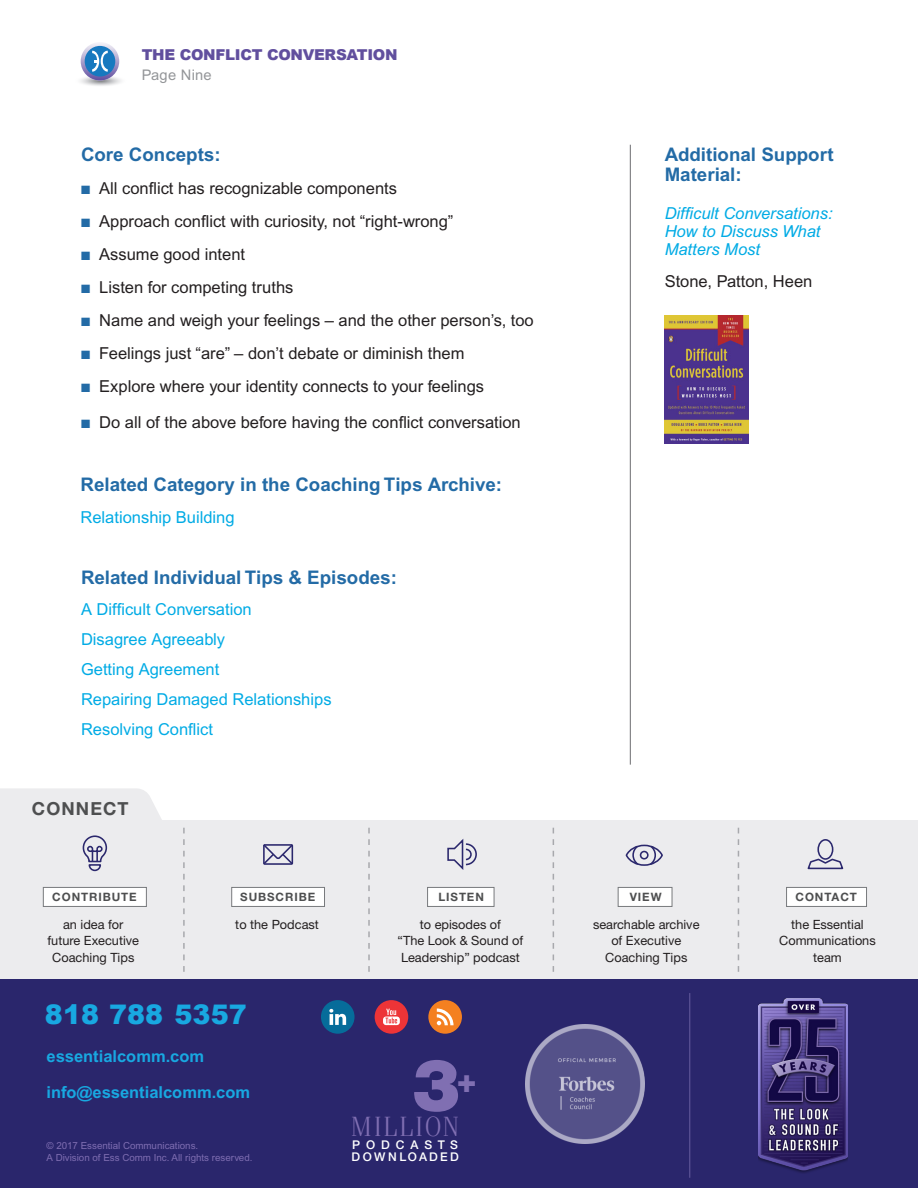
<style>
.page{position:relative;width:918px;height:1188px;background:#fff}
.page>*{position:absolute;margin:0;border:0;box-sizing:border-box;transform-origin:0 0}
.t1{font:900 72.9px "Helvetica Neue";color:#806fb2}
.t2{font:300 27.75px "Fenice";letter-spacing:.04em;color:#806fb2}
.tabs_subs{font:900 27px "Arial";color:#18a8e1}
.Paragraph_Style_1{font:700 18.75px/19.5px "Arial";color:#236ba6}
.t3{font:700 18px "Helvetica Neue LT Std";letter-spacing:.06em;color:#4e4f50}
.Paragraph_Style_1-2{font:16.5px "Arial";color:#231f20}
.Paragraph_Style_1-3{font:16.5px "Arial";color:#00abe5}
.Paragraph_Style_1-4{font:italic 16.5px/18px "Arial";color:#00abe5}
.tabs_subs-2{font:700 16.5px "Arial";color:#18a8e1}
.t4{font:900 15px "Arial";letter-spacing:-.02em;color:#614f9e}
.t5{font:14.7px "Arial";letter-spacing:.02em;color:#939598}
.t6{font:12.75px "Helvetica Neue LT Std";color:#231f20}
.t7{font:500 12px/12px "Helvetica Neue LT Std";letter-spacing:.22em;color:#fff}
.t8{font:700 11.55px "Helvetica Neue LT Std";letter-spacing:.08em;color:#4e4f50}
.t9{font:9.75px "Arial";color:#7e6db1}
.s1{color:#236ba6}
</style>
<div class="page">
<svg style="left:81px;top:42px;width:38px;height:39px"></svg>
<div style="left:85px;top:46px;width:30px;height:31px;background:#1779bf;border-radius:50%"></div>
<svg style="left:80px;top:51px;width:41px;height:35px"></svg>
<hr style="left:630px;top:145px;width:1px;height:620px;background:#6c6d70">
<img style="left:665px;top:315px;width:84px;height:129px">
<div style="left:0;top:820px;width:918px;height:160px;background:#ececee"></div>
<div style="left:43px;top:887px;width:104px;height:20px;background:#fff;border:1px solid #787a7d"></div>
<div style="left:231px;top:887px;width:94px;height:20px;background:#fff;border:1px solid #787a7d"></div>
<div style="left:618px;top:887px;width:54px;height:20px;background:#fff;border:1px solid #787a7d"></div>
<div style="left:427px;top:887px;width:67px;height:20px;background:#fff;border:1px solid #787a7d"></div>
<div style="left:786px;top:887px;width:81px;height:20px;background:#fff;border:1px solid #787a7d"></div>
<div style="left:0;top:980px;width:918px;height:208px;background:#2a266c"></div>
<img style="left:758px;top:998px;width:90px;height:175px">
<svg style="left:321px;top:1000px;width:34px;height:34px"></svg>
<svg style="left:428px;top:1000px;width:34px;height:34px"></svg>
<svg style="left:375px;top:1000px;width:33px;height:34px"></svg>
<svg style="left:0;top:788px;width:162px;height:84px"></svg>
<svg style="left:447px;top:838px;width:30px;height:32px"></svg>
<div style="left:626px;top:845px;width:37px;height:21px;border:2px solid #2b286d;border-radius:50%"></div>
<svg style="left:648px;top:845px;width:9px;height:21px"></svg>
<svg style="left:632px;top:845px;width:8px;height:21px"></svg>
<div style="left:640px;top:851px;width:9px;height:9px;border:2px solid #2b286d;border-radius:50%"></div>
<svg style="left:263px;top:844px;width:31px;height:21px"></svg>
<div style="left:817px;top:839px;width:16px;height:21px;border:2px solid #2b286d;border-radius:50%"></div>
<svg style="left:807px;top:858px;width:37px;height:12px"></svg>
<svg style="left:368px;top:828px;width:2px;height:144px"></svg>
<svg style="left:738px;top:828px;width:1px;height:144px"></svg>
<svg style="left:553px;top:828px;width:1px;height:144px"></svg>
<hr style="left:689px;top:993px;width:1px;height:185px;background:#675d9f">
<svg style="left:183px;top:828px;width:2px;height:144px"></svg>
<img style="left:525px;top:1025px;width:120px;height:119px">
<p class="t4" style="left:142px;top:47px;width:257px">THE CONFLICT CONVERSATION</p>
<p class="t5" style="left:142px;top:66px;width:72px">Page Nine</p>
<p class="Paragraph_Style_1" style="left:81px;top:145px;width:141px">Core Concepts:</p>
<p class="Paragraph_Style_1-2" style="left:81px;top:179px;width:318px"><span class="s1">■</span> All conflict has recognizable components</p>
<p class="Paragraph_Style_1-2" style="left:81px;top:212px;width:374px"><span class="s1">■</span> Approach conflict with curiosity, not “right-wrong”</p>
<p class="Paragraph_Style_1-2" style="left:81px;top:245px;width:166px"><span class="s1">■</span> Assume good intent</p>
<p class="Paragraph_Style_1-2" style="left:81px;top:278px;width:214px"><span class="s1">■</span> Listen for competing truths</p>
<p class="Paragraph_Style_1-2" style="left:81px;top:311px;width:454px"><span class="s1">■</span> Name and weigh your feelings – and the other person’s, too</p>
<p class="Paragraph_Style_1-2" style="left:81px;top:344px;width:385px"><span class="s1">■</span> Feelings just “are” – don’t debate or diminish them</p>
<p class="Paragraph_Style_1-2" style="left:81px;top:377px;width:405px"><span class="s1">■</span> Explore where your identity connects to your feelings</p>
<p class="Paragraph_Style_1-2" style="left:81px;top:413px;width:441px"><span class="s1">■</span> Do all of the above before having the conflict conversation</p>
<p class="Paragraph_Style_1" style="left:81px;top:475px;width:423px">Related Category in the Coaching Tips Archive:</p>
<p class="Paragraph_Style_1-3" style="left:81px;top:508px;width:156px">Relationship Building</p>
<p class="Paragraph_Style_1" style="left:81px;top:568px;width:317px">Related Individual Tips &amp; Episodes:</p>
<p class="Paragraph_Style_1-3" style="left:81px;top:600px;width:172px">A Difficult Conversation</p>
<p class="Paragraph_Style_1-3" style="left:81px;top:630px;width:146px">Disagree Agreeably</p>
<p class="Paragraph_Style_1-3" style="left:81px;top:660px;width:140px">Getting Agreement</p>
<p class="Paragraph_Style_1-3" style="left:81px;top:690px;width:252px">Repairing Damaged Relationships</p>
<p class="Paragraph_Style_1-3" style="left:81px;top:720px;width:134px">Resolving Conflict</p>
<p class="t3" style="left:32px;top:797px;width:98px">CONNECT</p>
<p class="Paragraph_Style_1" style="left:665px;top:145px;width:170px">Additional Support<br>Material:</p>
<p class="Paragraph_Style_1-4" style="left:665px;top:204px;width:169px">Difficult Conversations:<br>How to Discuss What<br>Matters Most</p>
<p class="Paragraph_Style_1-2" style="left:665px;top:272px;width:149px">Stone, Patton, Heen</p>
<p class="t8" style="left:52px;top:890px;width:86px">CONTRIBUTE</p>
<p class="t8" style="left:240px;top:890px;width:76px">SUBSCRIBE</p>
<p class="t8" style="left:438px;top:890px;width:47px">LISTEN</p>
<p class="t8" style="left:630px;top:890px;width:33px">VIEW</p>
<p class="t8" style="left:796px;top:890px;width:63px">CONTACT</p>
<p class="t6" style="left:63px;top:916px;width:62px">an idea for</p>
<p class="t6" style="left:48px;top:933px;width:93px">future Executive</p>
<p class="t6" style="left:52px;top:949px;width:84px">Coaching Tips</p>
<p class="t6" style="left:420px;top:916px;width:83px">to episodes of</p>
<p class="t6" style="left:398px;top:933px;width:127px">“The Look &amp; Sound of</p>
<p class="t6" style="left:401px;top:949px;width:120px">Leadership” podcast</p>
<p class="t6" style="left:235px;top:917px;width:85px">to the Podcast</p>
<p class="t6" style="left:593px;top:916px;width:108px">searchable archive</p>
<p class="t6" style="left:611px;top:933px;width:71px">of Executive</p>
<p class="t6" style="left:605px;top:949px;width:84px">Coaching Tips</p>
<p class="tabs_subs" style="left:45px;top:999px;width:203px">818 788 5357</p>
<p class="tabs_subs-2" style="left:46px;top:1046px;width:159px">essentialcomm.com</p>
<p class="tabs_subs-2" style="left:46px;top:1082px;width:205px">info@essentialcomm.com</p>
<p class="t9" style="left:46px;top:1140px;width:153px">© 2017 Essential Communications.</p>
<p class="t9" style="left:46px;top:1152px;width:208px">A Division of Ess Comm Inc. All rights reserved.</p>
<p class="t1" style="left:412px;top:1042px;width:67px">3<sup>+</sup></p>
<p class="t2" style="left:350px;top:1110px;width:111px">MILLION</p>
<p class="t7" style="left:352px;top:1138px;width:109px">PODCASTS<br>DOWNLOADED</p>
<p class="t6" style="left:791px;top:916px;width:74px">the Essential</p>
<p class="t6" style="left:779px;top:933px;width:98px">Communications</p>
<p class="t6" style="left:813px;top:949px;width:30px">team</p>
</div>
